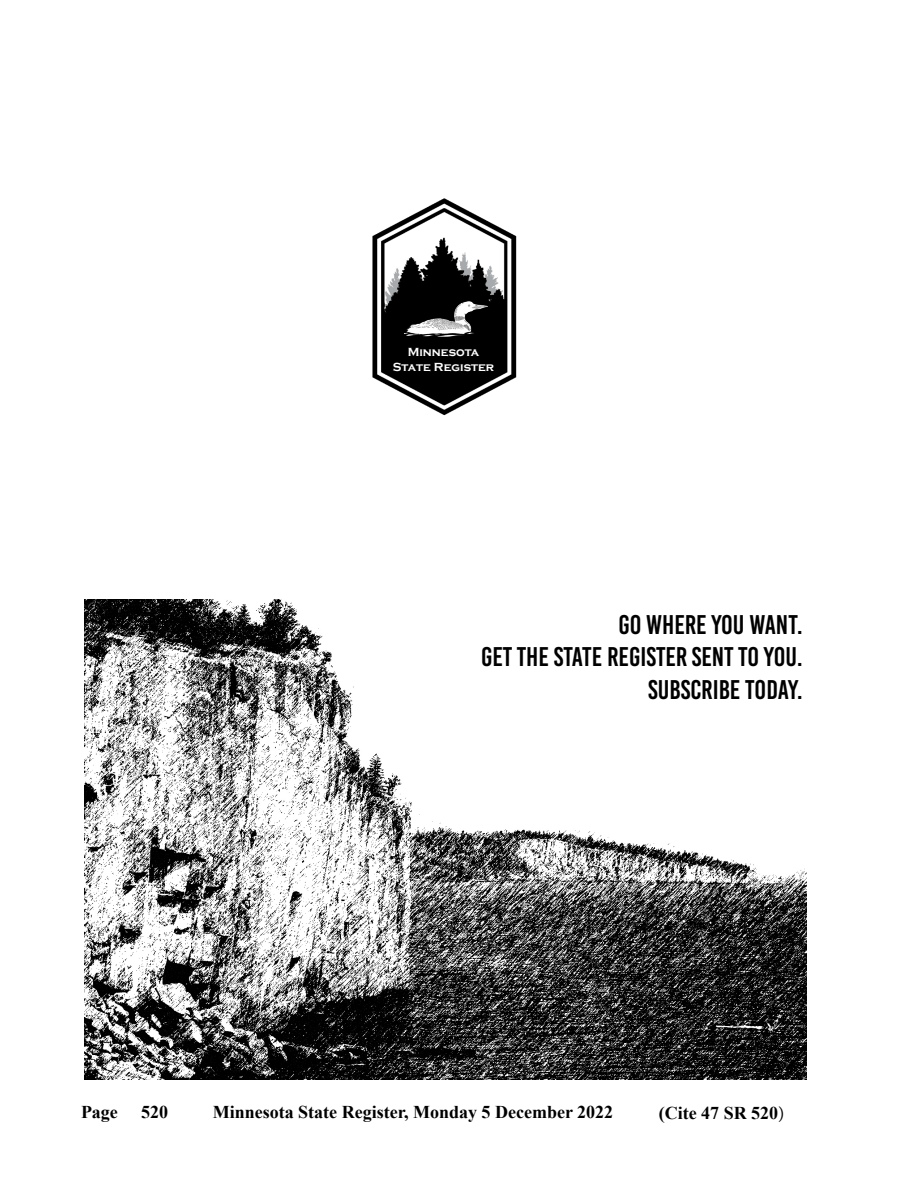
<style>
.page{position:relative;width:918px;height:1188px;background:#fff}
.page>*{position:absolute;margin:0;border:0;box-sizing:border-box;transform-origin:0 0}
.Paragraph_Style_4{font:27px/32.4px "Bebas Kai";color:#000;text-align:right}
.t1{font:700 18px "Times New Roman";color:#000}
.Paragraph_Style_3{font:700 12.15px/14.5px "Copperplate Gothic";color:#fff;text-align:center}
.s1{font-family:"Minion Pro";font-weight:400}
</style>
<div class="page">
<img style="left:372px;top:198px;width:145px;height:218px">
<img style="left:399px;top:281px;width:94px;height:66px">
<img style="left:84px;top:600px;width:723px;height:480px">
<p class="Paragraph_Style_3" style="left:393px;top:345px;width:103px">Minnesota<br>State Register</p>
<p class="Paragraph_Style_4" style="left:481px;top:609px;width:323px">GO WHERE YOU WANT.<br>GET THE STATE REGISTER SENT TO YOU.<br>SUBSCRIBE TODAY.</p>
<p class="t1" style="left:81px;top:1099px;width:38px">Page</p>
<p class="t1" style="left:141px;top:1099px;width:28px">520</p>
<p class="t1" style="left:213px;top:1099px;width:402px">Minnesota State Register, Monday 5 December 2022</p>
<p class="t1" style="left:659px;top:1100px;width:127px">(Cite 47 SR 520<span class="s1">)</span></p>
</div>
